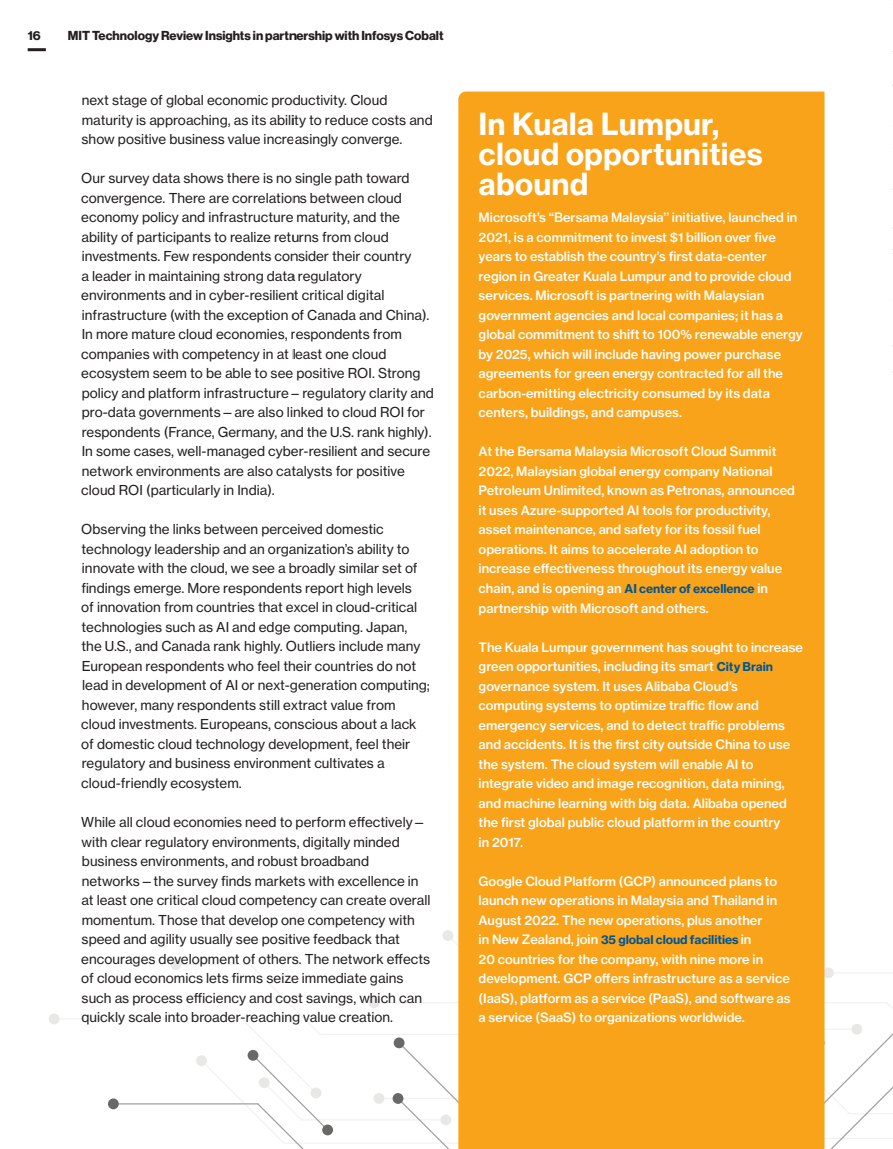
<style>
.page{position:relative;width:893px;height:1149px;background:#fff}
.page>*{position:absolute;margin:0;border:0;box-sizing:border-box;transform-origin:0 0}
.t1{font:30px/30px "N Haas Grotesk TX Pro 75 Bd";letter-spacing:.005em;color:#fff}
.t2{font:13.5px/19.5px "N Haas Grotesk TX Std 55 Rg";color:#231f20}
.t3{font:12.75px/19.5px "N Haas Grotesk TX Pro 65 Md";color:#fff}
.t4{font:12.75px "N Haas Grotesk DS Std 75 Bd";color:#231f20}
.t5{font:12px "N Haas Grotesk TX Std 75 Bd";letter-spacing:-.005em;color:#005595}
.s1{font-family:"N Haas Grotesk TX Std 75 Bd";font-size:12px;color:#005595}
.s2{font-family:"N Haas Grotesk TX Pro 65 Md";font-size:12.75px;color:#fff}
</style>
<div class="page">
<hr style="left:28px;top:48px;width:18px;height:3px;background:#231f20">
<svg style="left:49px;top:929px;width:844px;height:219px"></svg>
<svg style="left:393px;top:1092px;width:10px;height:11px"></svg>
<svg style="left:394px;top:1037px;width:10px;height:10px"></svg>
<div style="left:322px;top:1124px;width:11px;height:10px;background:#686967;border-radius:50%"></div>
<svg style="left:248px;top:1049px;width:10px;height:11px"></svg>
<div style="left:108px;top:1098px;width:11px;height:10px;background:#686967;border-radius:50%"></div>
<div style="left:458px;top:91px;width:366px;height:1057px;background:#f9a31b"></div>
<p class="t4" style="left:28px;top:28px;width:15px">16</p>
<p class="t4" style="left:68px;top:28px;width:377px">MIT Technology Review Insights in partnership with Infosys Cobalt</p>
<p class="t2" style="left:82px;top:90px;width:353px">next stage of global economic productivity. Cloud maturity is approaching, as its ability to reduce costs and show positive business value increasingly converge.</p>
<p class="t2" style="left:81px;top:168px;width:354px">Our survey data shows there is no single path toward convergence. There are correlations between cloud economy policy and infrastructure maturity, and the ability of participants to realize returns from cloud investments. Few respondents consider their country<br>a leader in maintaining strong data regulatory environments and in cyber-resilient critical digital infrastructure (with the exception of Canada and China).<br>In more mature cloud economies, respondents from companies with competency in at least one cloud ecosystem seem to be able to see positive ROI. Strong policy and platform infrastructure—regulatory clarity and pro-data governments—are also linked to cloud ROI for respondents (France, Germany, and the U.S. rank highly).<br>In some cases, well-managed cyber-resilient and secure network environments are also catalysts for positive cloud ROI (particularly in India).</p>
<p class="t2" style="left:81px;top:519px;width:350px">Observing the links between perceived domestic technology leadership and an organization’s ability to innovate with the cloud, we see a broadly similar set of findings emerge. More respondents report high levels<br>of innovation from countries that excel in cloud-critical technologies such as AI and edge computing. Japan, the U.S., and Canada rank highly. Outliers include many European respondents who feel their countries do not lead in development of AI or next-generation computing; however, many respondents still extract value from cloud investments. Europeans, conscious about a lack of domestic cloud technology development, feel their regulatory and business environment cultivates a cloud-friendly ecosystem.</p>
<p class="t2" style="left:81px;top:812px;width:351px">While all cloud economies need to perform effectively— with clear regulatory environments, digitally minded business environments, and robust broadband networks—the survey finds markets with excellence in at least one critical cloud competency can create overall momentum. Those that develop one competency with speed and agility usually see positive feedback that encourages development of others. The network effects of cloud economics lets firms seize immediate gains such as process efficiency and cost savings, which can quickly scale into broader-reaching value creation.</p>
<h1 class="t1" style="left:479px;top:109px;width:286px">In Kuala Lumpur, cloud opportunities abound</h1>
<p class="t3" style="left:479px;top:208px;width:326px">Microsoft’s “Bersama Malaysia’’ initiative, launched in 2021, is a commitment to invest $1 billion over five years to establish the country’s first data-center region in Greater Kuala Lumpur and to provide cloud services. Microsoft is partnering with Malaysian government agencies and local companies; it has a global commitment to shift to 100% renewable energy by 2025, which will include having power purchase agreements for green energy contracted for all the carbon-emitting electricity consumed by its data centers, buildings, and campuses.</p>
<p class="t3" style="left:479px;top:442px;width:318px">At the Bersama Malaysia Microsoft Cloud Summit 2022, Malaysian global energy company National Petroleum Unlimited, known as Petronas, announced it uses Azure-supported AI tools for productivity, asset maintenance, and safety for its fossil fuel operations. It aims to accelerate AI adoption to increase effectiveness throughout its energy value chain, and is opening an <span class="s1">AI center of excellence</span> in partnership with Microsoft and others.</p>
<p class="t3" style="left:479px;top:637px;width:326px">The Kuala Lumpur government has sought to increase green opportunities, including its smart <span class="s1">City Brain </span>governance system. It uses Alibaba Cloud’s computing systems to optimize traffic flow and emergency services, and to detect traffic problems and accidents. It is the first city outside China to use the system. The cloud system will enable AI to integrate video and image recognition, data mining, and machine learning with big data. Alibaba opened the first global public cloud platform in the country<br>in 2017.</p>
<p class="t3" style="left:479px;top:871px;width:300px;text-align:justify">Google Cloud Platform (GCP) announced plans to launch new operations in Malaysia and Thailand in August 2022. The new operations, plus another</p>
<p class="t5" style="left:479px;top:932px;width:274px"><span class="s2">in New Zealand, join</span> 35 global cloud facilities <span class="s2">in</span></p>
<p class="t3" style="left:479px;top:949px;width:313px">20 countries for the company, with nine more in development. GCP offers infrastructure as a service (IaaS), platform as a service (PaaS), and software as a service (SaaS) to organizations worldwide.</p>
</div>
